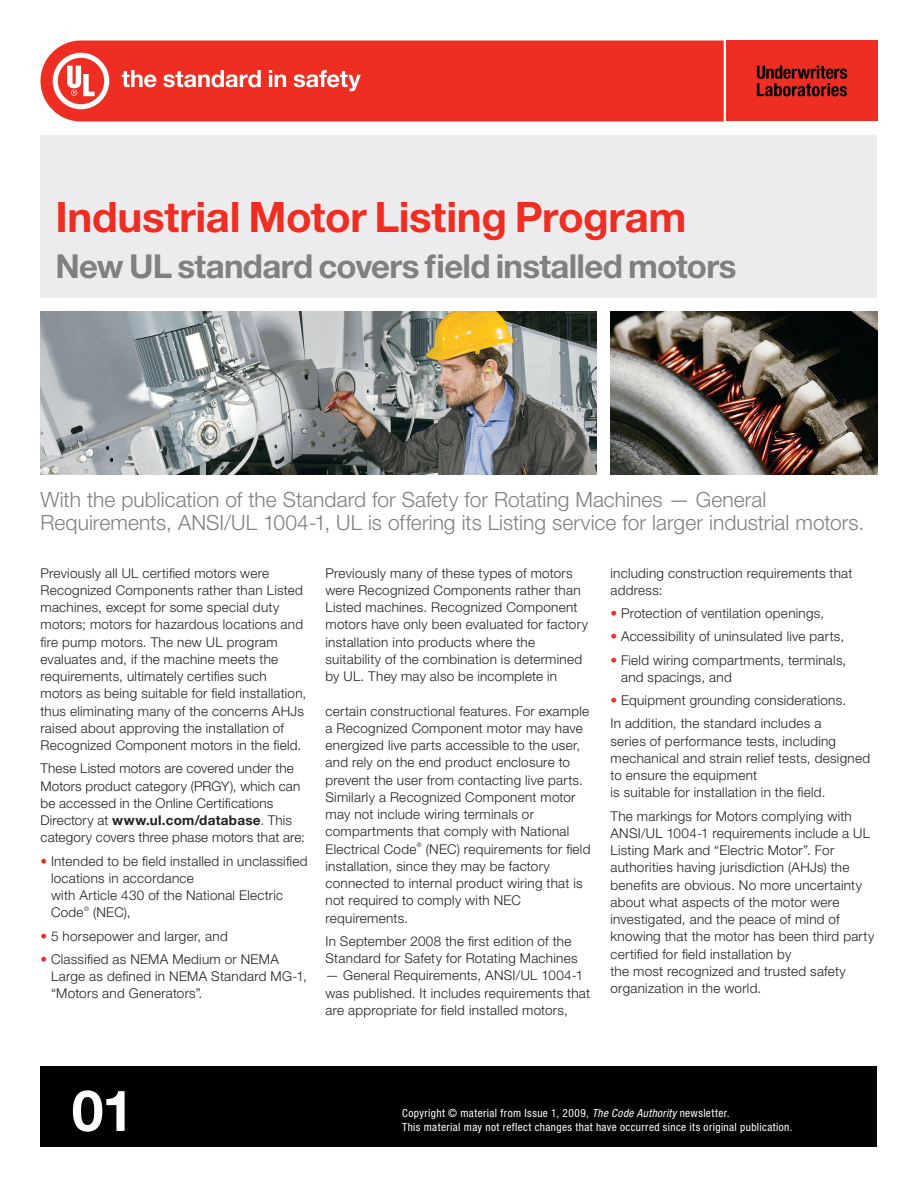
<style>
.page{position:relative;width:918px;height:1188px;background:#fff}
.page>*{position:absolute;margin:0;border:0;box-sizing:border-box;transform-origin:0 0}
.t1{font:700 56.85px "Helvetica Neue LT";color:#fff}
.t2{font:700 42px "Helvetica Neue LT";letter-spacing:-.01em;color:#ee2e22}
.t3{font:700 33px "Helvetica Neue LT";letter-spacing:-.02em;color:#808083}
.t4{font:300 21px/23.2px "Helvetica Neue LT";color:#808083}
.t5{font:300 13.5px/17.2px "Helvetica Neue LT";letter-spacing:.02em;color:#231f20}
.t6{font:condensed 11.25px/14.2px "Helvetica Neue LT";letter-spacing:.035em;color:#fff}
.t7{font:300 6.15px "Helvetica Neue LT";color:#231f20}
.s1{font-weight:700}
.s2{color:#ee2e22}
.s3{font-style:italic}
</style>
<div class="page">
<div style="left:40px;top:40px;width:684px;height:82px;background:#ee2e22"></div>
<div style="left:726px;top:40px;width:152px;height:82px;background:#ee2e22"></div>
<svg style="left:53px;top:53px;width:56px;height:56px"></svg>
<svg style="left:122px;top:70px;width:34px;height:17px"></svg>
<svg style="left:163px;top:70px;width:98px;height:17px"></svg>
<svg style="left:269px;top:70px;width:17px;height:17px"></svg>
<svg style="left:294px;top:70px;width:67px;height:21px"></svg>
<svg style="left:757px;top:66px;width:90px;height:30px"></svg>
<div style="left:40px;top:1066px;width:838px;height:82px;background:#010101"></div>
<div style="left:40px;top:135px;width:838px;height:163px;background:#ececee"></div>
<img style="left:40px;top:311px;width:557px;height:164px">
<img style="left:610px;top:311px;width:268px;height:164px">
<h2 class="t2" style="left:56px;top:191px;width:633px">Industrial Motor Listing Program</h2>
<h3 class="t3" style="left:56px;top:246px;width:683px">New UL standard covers field installed motors</h3>
<h3 class="t4" style="left:40px;top:487px;width:825px">With the publication of the Standard for Safety for Rotating Machines — General<br>Requirements, ANSI/UL 1004-1, UL is offering its Listing service for larger industrial motors.</h3>
<p class="t5" style="left:40px;top:564px;width:267px">Previously all UL certified motors were Recognized Components rather than Listed machines, except for some special duty motors; motors for hazardous locations and fire pump motors. The new UL program evaluates and, if the machine meets the requirements, ultimately certifies such motors as being suitable for field installation, thus eliminating many of the concerns AHJs raised about approving the installation of Recognized Component motors in the field.</p>
<p class="t5" style="left:40px;top:760px;width:266px">These Listed motors are covered under the Motors product category (PRGY), which can be accessed in the Online Certifications Directory at <span class="s1">www.ul.com/database</span>. This category covers three phase motors that are:</p>
<p class="t5" style="left:51px;top:852px;width:258px;text-indent:-11px"><span class="s2">•</span> Intended to be field installed in unclassified locations in accordance<br>with Article 430 of the National Electric<br>Code</p>
<p class="t7" style="left:84px;top:905px;width:6px">®</p>
<p class="t5" style="left:93px;top:904px;width:39px">(NEC),</p>
<p class="t5" style="left:41px;top:927px;width:189px"><span class="s2">•</span> 5 horsepower and larger, and</p>
<p class="t5" style="left:51px;top:950px;width:257px;text-indent:-11px"><span class="s2">•</span> Classified as NEMA Medium or NEMA<br>Large as defined in NEMA Standard MG-1, “Motors and Generators”.</p>
<p class="t5" style="left:326px;top:564px;width:264px">Previously many of these types of motors were Recognized Components rather than Listed machines. Recognized Component motors have only been evaluated for factory installation into products where the suitability of the combination is determined by UL. They may also be incomplete in</p>
<p class="t5" style="left:326px;top:702px;width:265px">certain constructional features. For example a Recognized Component motor may have energized live parts accessible to the user, and rely on the end product enclosure to prevent the user from contacting live parts.<br>Similarly a Recognized Component motor may not include wiring terminals or compartments that comply with National Electrical Code</p>
<p class="t7" style="left:417px;top:841px;width:6px">®</p>
<p class="t5" style="left:325px;top:840px;width:266px;text-indent:100px">(NEC) requirements for field installation, since they may be factory connected to internal product wiring that is not required to comply with NEC requirements.</p>
<p class="t5" style="left:325px;top:932px;width:254px">In September 2008 the first edition of the<br>Standard for Safety for Rotating Machines</p>
<p class="t5" style="left:325px;top:967px;width:266px">— General Requirements, ANSI/UL 1004-1 was published. It includes requirements that are appropriate for field installed motors,</p>
<p class="t5" style="left:610px;top:564px;width:243px">including construction requirements that address:</p>
<p class="t5" style="left:610px;top:604px;width:215px"><span class="s2">•</span> Protection of ventilation openings,</p>
<p class="t5" style="left:610px;top:628px;width:235px"><span class="s2">•</span> Accessibility of uninsulated live parts,</p>
<p class="t5" style="left:621px;top:651px;width:227px;text-indent:-11px"><span class="s2">•</span> Field wiring compartments, terminals, and spacings, and</p>
<p class="t5" style="left:611px;top:688px;width:237px;line-height:23.2px"><span class="s2">•</span> Equipment grounding considerations.<br>In addition, the standard includes a</p>
<p class="t5" style="left:611px;top:732px;width:261px">series of performance tests, including mechanical and strain relief tests, designed to ensure the equipment<br>is suitable for installation in the field.</p>
<p class="t5" style="left:611px;top:807px;width:265px">The markings for Motors complying with ANSI/UL 1004-1 requirements include a UL Listing Mark and “Electric Motor”. For authorities having jurisdiction (AHJs) the benefits are obvious. No more uncertainty about what aspects of the motor were investigated, and the peace of mind of knowing that the motor has been third party certified for field installation by<br>the most recognized and trusted safety organization in the world.</p>
<h1 class="t1" style="left:72px;top:1075px;width:64px">01</h1>
<p class="t6" style="left:402px;top:1106px;width:392px">Copyright © material from Issue 1, 2009, <span class="s3">The Code Authority</span> newsletter.<br>This material may not reflect changes that have occurred since its original publication.</p>
</div>
